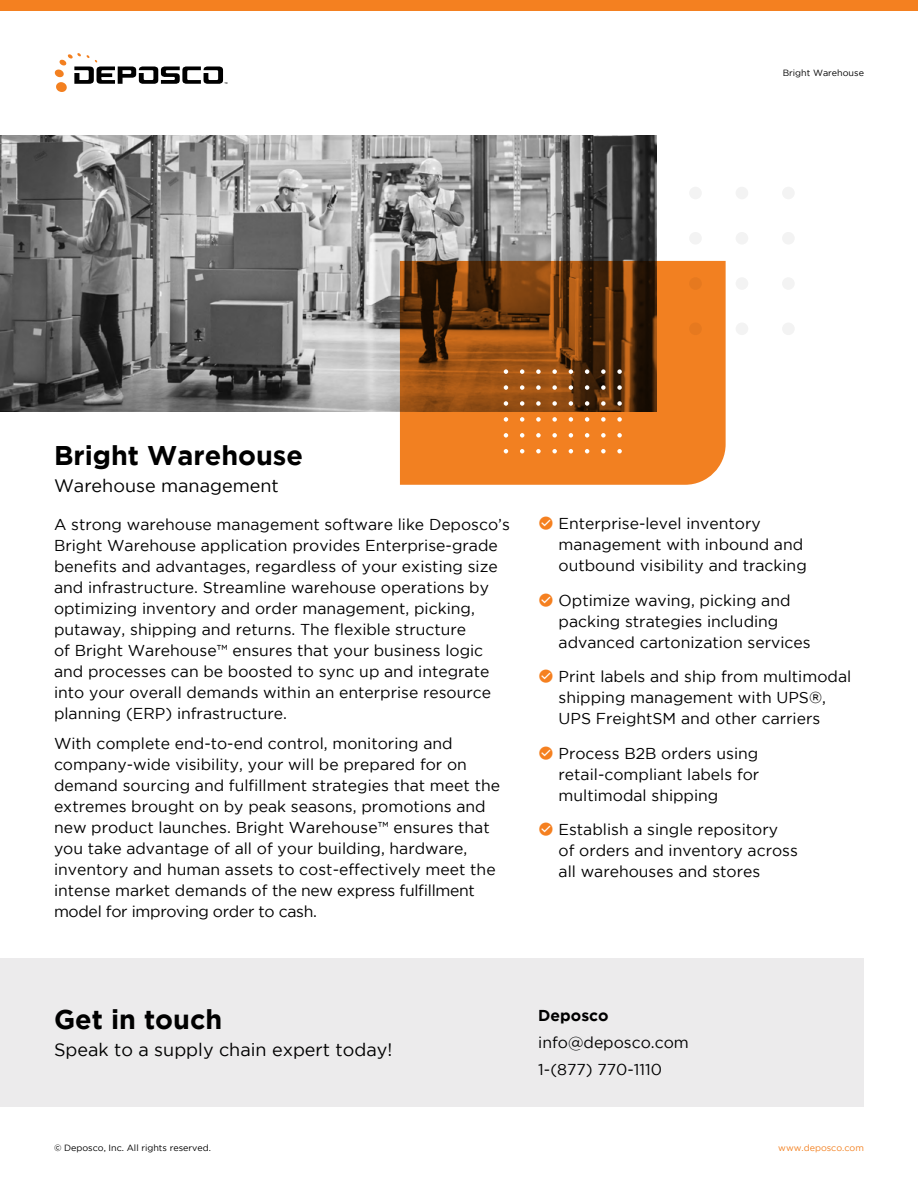
<style>
.page{position:relative;width:918px;height:1188px;background:#fff}
.page>*{position:absolute;margin:0;border:0;box-sizing:border-box;transform-origin:0 0}
.t1{font:700 27px "Gotham";color:#000}
.t2{font:18px "Gotham";color:#000}
.t3{font:15.75px/21px "Gotham";color:#000}
.t4{font:700 15.75px "Gotham";color:#000}
.t5{font:9px "Gotham";color:#000}
.t6{font:9px "Gotham";color:#f38020}
</style>
<div class="page">
<svg style="left:55px;top:53px;width:172px;height:39px"></svg>
<div style="left:0;top:0;width:918px;height:11px;background:#f48020"></div>
<div style="left:0;top:958px;width:864px;height:149px;background:#ecebec"></div>
<div style="left:782px;top:322px;width:13px;height:13px;background:#f3f3f3;border-radius:50%"></div>
<div style="left:782px;top:277px;width:13px;height:13px;background:#f3f3f3;border-radius:50%"></div>
<div style="left:782px;top:232px;width:13px;height:13px;background:#f3f3f3;border-radius:50%"></div>
<div style="left:782px;top:187px;width:13px;height:12px;background:#f3f3f3;border-radius:50%"></div>
<div style="left:736px;top:322px;width:12px;height:13px;background:#f3f3f3;border-radius:50%"></div>
<div style="left:736px;top:277px;width:12px;height:13px;background:#f3f3f3;border-radius:50%"></div>
<div style="left:736px;top:232px;width:12px;height:13px;background:#f3f3f3;border-radius:50%"></div>
<div style="left:736px;top:187px;width:12px;height:12px;background:#f3f3f3;border-radius:50%"></div>
<div style="left:689px;top:232px;width:13px;height:13px;background:#f3f3f3;border-radius:50%"></div>
<div style="left:689px;top:187px;width:13px;height:12px;background:#f3f3f3;border-radius:50%"></div>
<img style="left:0;top:135px;width:656px;height:276px">
<svg style="left:400px;top:261px;width:326px;height:224px;background:#ad5c19"></svg>
<svg style="left:504px;top:449px;width:4px;height:4px"></svg>
<svg style="left:504px;top:433px;width:4px;height:5px"></svg>
<svg style="left:504px;top:417px;width:4px;height:5px"></svg>
<svg style="left:504px;top:401px;width:4px;height:5px"></svg>
<svg style="left:504px;top:385px;width:4px;height:5px"></svg>
<svg style="left:504px;top:369px;width:4px;height:5px"></svg>
<svg style="left:520px;top:449px;width:4px;height:4px"></svg>
<svg style="left:520px;top:433px;width:4px;height:5px"></svg>
<svg style="left:520px;top:417px;width:4px;height:5px"></svg>
<svg style="left:520px;top:401px;width:4px;height:5px"></svg>
<svg style="left:520px;top:385px;width:4px;height:5px"></svg>
<svg style="left:520px;top:369px;width:4px;height:5px"></svg>
<svg style="left:536px;top:449px;width:5px;height:4px"></svg>
<svg style="left:536px;top:433px;width:5px;height:5px"></svg>
<svg style="left:536px;top:417px;width:5px;height:5px"></svg>
<svg style="left:536px;top:401px;width:5px;height:5px"></svg>
<svg style="left:536px;top:385px;width:5px;height:5px"></svg>
<svg style="left:536px;top:369px;width:5px;height:5px"></svg>
<svg style="left:552px;top:449px;width:5px;height:4px"></svg>
<svg style="left:552px;top:433px;width:5px;height:5px"></svg>
<svg style="left:552px;top:417px;width:5px;height:5px"></svg>
<svg style="left:552px;top:401px;width:5px;height:5px"></svg>
<svg style="left:552px;top:385px;width:5px;height:5px"></svg>
<svg style="left:552px;top:369px;width:5px;height:5px"></svg>
<svg style="left:569px;top:449px;width:4px;height:4px"></svg>
<svg style="left:569px;top:433px;width:4px;height:5px"></svg>
<svg style="left:569px;top:417px;width:4px;height:5px"></svg>
<svg style="left:569px;top:401px;width:4px;height:5px"></svg>
<svg style="left:569px;top:385px;width:4px;height:5px"></svg>
<svg style="left:569px;top:369px;width:4px;height:5px"></svg>
<svg style="left:585px;top:449px;width:4px;height:4px"></svg>
<svg style="left:585px;top:433px;width:4px;height:5px"></svg>
<svg style="left:585px;top:417px;width:4px;height:5px"></svg>
<svg style="left:585px;top:401px;width:4px;height:5px"></svg>
<svg style="left:585px;top:385px;width:4px;height:5px"></svg>
<svg style="left:585px;top:369px;width:4px;height:5px"></svg>
<svg style="left:601px;top:449px;width:5px;height:4px"></svg>
<svg style="left:601px;top:433px;width:5px;height:5px"></svg>
<svg style="left:601px;top:417px;width:5px;height:5px"></svg>
<svg style="left:601px;top:401px;width:5px;height:5px"></svg>
<svg style="left:601px;top:385px;width:5px;height:5px"></svg>
<svg style="left:601px;top:369px;width:5px;height:5px"></svg>
<svg style="left:617px;top:449px;width:5px;height:4px"></svg>
<svg style="left:617px;top:433px;width:5px;height:5px"></svg>
<svg style="left:617px;top:417px;width:5px;height:5px"></svg>
<svg style="left:617px;top:401px;width:5px;height:5px"></svg>
<svg style="left:617px;top:385px;width:5px;height:5px"></svg>
<svg style="left:617px;top:369px;width:5px;height:5px"></svg>
<p class="t5" style="left:783px;top:68px;width:83px">Bright Warehouse</p>
<h1 class="t1" style="left:54px;top:440px;width:251px">Bright Warehouse</h1>
<p class="t2" style="left:54px;top:476px;width:226px">Warehouse management</p>
<p class="t3" style="left:54px;top:513px;width:458px">A strong warehouse management software like Deposco’s Bright Warehouse application provides Enterprise-grade benefits and advantages, regardless of your existing size and infrastructure. Streamline warehouse operations by optimizing inventory and order management, picking, putaway, shipping and returns. The flexible structure<br>of Bright Warehouse™ ensures that your business logic and processes can be boosted to sync up and integrate into your overall demands within an enterprise resource planning (ERP) infrastructure.</p>
<p class="t3" style="left:54px;top:733px;width:448px">With complete end-to-end control, monitoring and company-wide visibility, your will be prepared for on demand sourcing and fulfillment strategies that meet the extremes brought on by peak seasons, promotions and new product launches. Bright Warehouse™ ensures that you take advantage of all of your building, hardware, inventory and human assets to cost-effectively meet the intense market demands of the new express fulfillment model for improving order to cash.</p>
<p class="t3" style="left:559px;top:513px;width:250px">Enterprise-level inventory management with inbound and outbound visibility and tracking</p>
<p class="t3" style="left:559px;top:590px;width:254px">Optimize waving, picking and packing strategies including advanced cartonization services</p>
<p class="t3" style="left:559px;top:666px;width:294px">Print labels and ship from multimodal shipping management with UPS®,<br>UPS FreightSM and other carriers</p>
<p class="t3" style="left:559px;top:742px;width:202px;text-align:justify">Process B2B orders using retail-compliant labels for multimodal shipping</p>
<p class="t3" style="left:559px;top:819px;width:241px">Establish a single repository of orders and inventory across all warehouses and stores</p>
<h1 class="t1" style="left:54px;top:1004px;width:170px">Get in touch</h1>
<p class="t2" style="left:54px;top:1040px;width:340px">Speak to a supply chain expert today!</p>
<p class="t4" style="left:538px;top:1006px;width:72px">Deposco</p>
<p class="t3" style="left:538px;top:1028px;width:152px;line-height:27px">info@deposco.com<br>1-(877) 770-1110</p>
<p class="t5" style="left:54px;top:1143px;width:158px">© Deposco, Inc. All rights reserved.</p>
<p class="t6" style="left:778px;top:1143px;width:87px">www.deposco.com</p>
</div>
